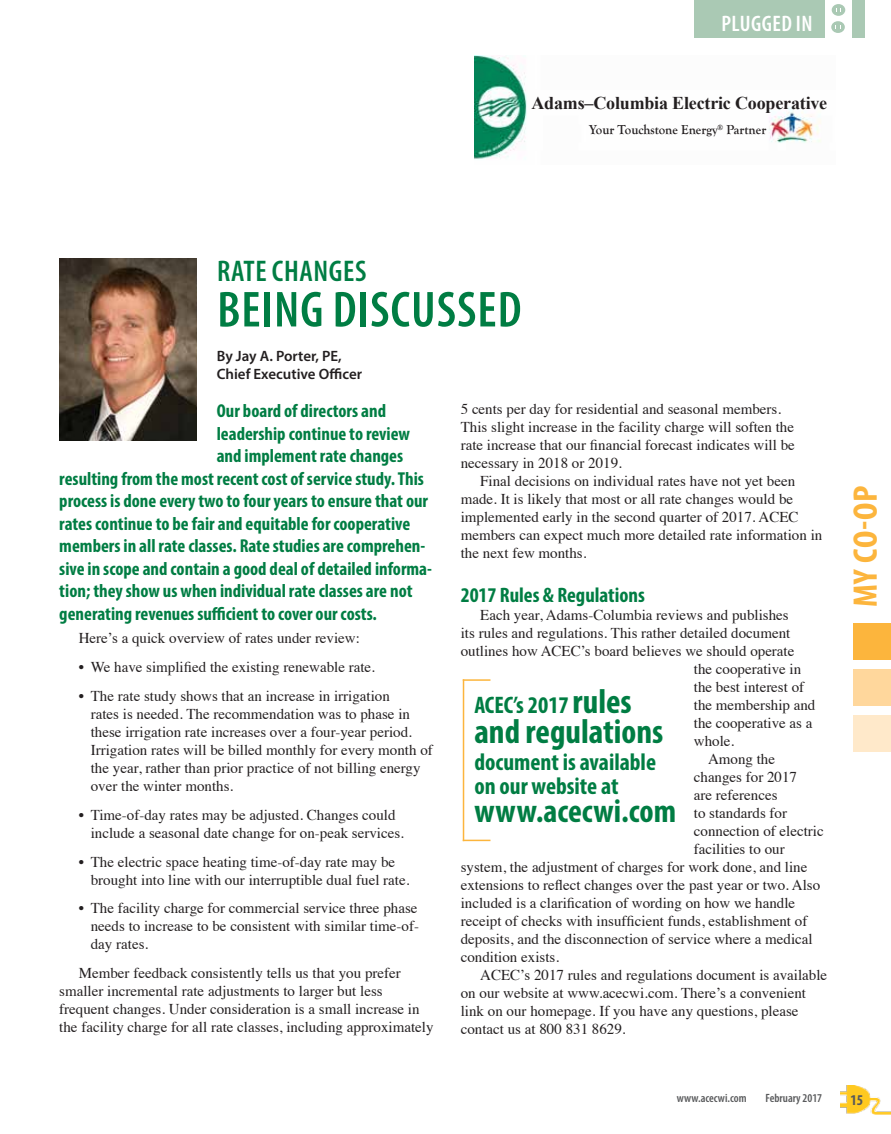
<style>
.page{position:relative;width:891px;height:1134px;background:#fff}
.page>*{position:absolute;margin:0;border:0;box-sizing:border-box;transform-origin:0 0}
.t1{font:600 condensed 51px "Myriad Pro";letter-spacing:.02em;color:#007d43}
.t2{font:700 condensed 34.5px "Myriad Pro";color:#007d43}
.t3{font:700 condensed 34.2px "Myriad Pro";color:#fcb53d;scale:1.05 1}
.t4{font:700 condensed 33px "Myriad Pro";color:#007d43}
.t5{font:600 condensed 30px "Myriad Pro";letter-spacing:.02em;color:#007d43}
.t6{font:700 condensed 24px/24px "Myriad Pro";color:#007d43}
.t7{font:600 condensed 22.5px "Myriad Pro";letter-spacing:.02em;color:#fff}
.t8{font:700 condensed 21px "Myriad Pro";color:#007d43}
.t9{font:700 condensed 18.75px "Myriad Pro";color:#007d43}
.t10{font:700 18px "Times New Roman";letter-spacing:-.01em;color:#231f20}
.t11{font:15px/18px "Times";color:#231f20}
.t12{font:600 15px/18px "Myriad Pro";color:#231f20}
.t13{font:700 condensed 15px "Myriad Pro";color:#58595b}
.t14{font:700 13.5px "Goudy Old Style T";color:#231f20;scale:.95 1}
.t15{font:600 condensed 12px "Myriad Pro";color:#58595b}
.s1{font-size:34.5px}
</style>
<div class="page">
<img style="left:841px;top:1085px;width:50px;height:30px">
<div style="left:694px;top:0;width:170px;height:37px;background:#aac9b4"></div>
<div style="left:825px;top:0;width:27px;height:38px;background:#fff"></div>
<div style="left:832px;top:4px;width:13px;height:12px;background:#aac9b4;border-radius:50%"></div>
<div style="left:831px;top:21px;width:14px;height:12px;background:#aac9b4;border-radius:50%"></div>
<div style="left:854px;top:623px;width:37px;height:37px;background:#fcb53d"></div>
<div style="left:854px;top:669px;width:37px;height:37px;background:#ffd79c"></div>
<div style="left:854px;top:715px;width:37px;height:37px;background:#ffe9ca"></div>
<img style="left:474px;top:56px;width:347px;height:104px">
<img style="left:59px;top:259px;width:137px;height:182px">
<hr style="left:463px;top:679px;width:1px;height:162px;background:#fcb53d">
<hr style="left:463px;top:679px;width:27px;height:2px;background:#fcb53d">
<svg style="left:464px;top:840px;width:26px;height:1px"></svg>
<h3 class="t7" style="left:722px;top:9px;width:93px">PLUGGED IN</h3>
<p class="t10" style="left:531px;top:91px;width:297px">Adams–Columbia Electric Cooperative</p>
<p class="t14" style="left:589px;top:122px;width:188px">Your Touchstone Energy<sup>®</sup> Partner</p>
<h3 class="t5" style="left:217px;top:253px;width:151px">RATE CHANGES</h3>
<h1 class="t1" style="left:217px;top:278px;width:306px">BEING DISCUSSED</h1>
<p class="t12" style="left:217px;top:347px;width:147px">By Jay A. Porter, PE,<br>Chief Executive Officer</p>
<p class="t9" style="left:217px;top:399px;width:171px">Our board of directors and</p>
<p class="t9" style="left:217px;top:422px;width:195px">leadership continue to review</p>
<p class="t9" style="left:217px;top:444px;width:188px">and implement rate changes</p>
<p class="t9" style="left:59px;top:467px;width:366px">resulting from the most recent cost of service study. This</p>
<p class="t9" style="left:59px;top:489px;width:370px">process is done every two to four years to ensure that our</p>
<p class="t9" style="left:59px;top:512px;width:352px">rates continue to be fair and equitable for cooperative</p>
<p class="t9" style="left:59px;top:534px;width:368px">members in all rate classes. Rate studies are comprehen-</p>
<p class="t9" style="left:59px;top:557px;width:374px">sive in scope and contain a good deal of detailed informa-</p>
<p class="t9" style="left:59px;top:579px;width:355px">tion; they show us when individual rate classes are not</p>
<p class="t9" style="left:59px;top:602px;width:319px">generating revenues sufficient to cover our costs.</p>
<p class="t11" style="left:79px;top:628px;width:283px">Here’s a quick overview of rates under review:</p>
<p class="t11" style="left:79px;top:657px;width:298px">• We have simplified the existing renewable rate.</p>
<p class="t11" style="left:91px;top:686px;width:344px;text-indent:-12px">• The rate study shows that an increase in irrigation<br>rates is needed. The recommendation was to phase in these irrigation rate increases over a four-year period.<br>Irrigation rates will be billed monthly for every month of the year, rather than prior practice of not billing energy over the winter months.</p>
<p class="t11" style="left:91px;top:805px;width:315px;text-indent:-12px">• Time-of-day rates may be adjusted. Changes could include a seasonal date change for on-peak services.</p>
<p class="t11" style="left:91px;top:851px;width:320px;text-indent:-12px">• The electric space heating time-of-day rate may be brought into line with our interruptible dual fuel rate.</p>
<p class="t11" style="left:91px;top:898px;width:330px;text-align:justify;text-indent:-12px">• The facility charge for commercial service three phase needs to increase to be consistent with similar time-of&shy;day rates.</p>
<p class="t11" style="left:59px;top:963px;width:376px;text-indent:20px">Member feedback consistently tells us that you prefer smaller incremental rate adjustments to larger but less frequent changes. Under consideration is a small increase in the facility charge for all rate classes, including approximately</p>
<p class="t11" style="left:461px;top:399px;width:336px">5 cents per day for residential and seasonal members.<br>This slight increase in the facility charge will soften the rate increase that our financial forecast indicates will be necessary in 2018 or 2019.</p>
<p class="t11" style="left:461px;top:471px;width:363px;text-indent:20px">Final decisions on individual rates have not yet been made. It is likely that most or all rate changes would be implemented early in the second quarter of 2017. ACEC members can expect much more detailed rate information in the next few months.</p>
<h3 class="t8" style="left:461px;top:582px;width:186px">2017 Rules &amp; Regulations</h3>
<p class="t11" style="left:480px;top:604px;width:310px">Each year, Adams-Columbia reviews and publishes</p>
<p class="t11" style="left:461px;top:622px;width:331px">its rules and regulations. This rather detailed document</p>
<p class="t11" style="left:461px;top:640px;width:335px">outlines how ACEC’s board believes we should operate</p>
<p class="t11" style="left:694px;top:658px;width:109px">the cooperative in</p>
<p class="t11" style="left:694px;top:676px;width:112px">the best interest of</p>
<p class="t11" style="left:694px;top:694px;width:123px">the membership and</p>
<p class="t11" style="left:694px;top:712px;width:120px">the cooperative as a</p>
<p class="t11" style="left:694px;top:730px;width:42px">whole.</p>
<p class="t11" style="left:708px;top:748px;width:69px">Among the</p>
<p class="t11" style="left:694px;top:766px;width:105px">changes for 2017</p>
<p class="t11" style="left:694px;top:784px;width:85px">are references</p>
<p class="t11" style="left:694px;top:802px;width:95px">to standards for</p>
<p class="t11" style="left:694px;top:820px;width:131px">connection of electric</p>
<p class="t11" style="left:694px;top:838px;width:92px">facilities to our</p>
<p class="t11" style="left:461px;top:856px;width:348px">system, the adjustment of charges for work done, and line</p>
<p class="t11" style="left:461px;top:874px;width:361px">extensions to reflect changes over the past year or two. Also</p>
<p class="t11" style="left:461px;top:892px;width:336px">included is a clarification of wording on how we handle</p>
<p class="t11" style="left:461px;top:910px;width:348px">receipt of checks with insufficient funds, establishment of</p>
<p class="t11" style="left:461px;top:928px;width:354px">deposits, and the disconnection of service where a medical</p>
<p class="t11" style="left:461px;top:946px;width:100px">condition exists.</p>
<p class="t11" style="left:480px;top:964px;width:349px">ACEC’s 2017 rules and regulations document is available</p>
<p class="t11" style="left:461px;top:982px;width:347px">on our website at www.acecwi.com. There’s a convenient</p>
<p class="t11" style="left:461px;top:1000px;width:339px">link on our homepage. If you have any questions, please</p>
<p class="t11" style="left:461px;top:1018px;width:166px">contact us at 800 831 8629.</p>
<h3 class="t6" style="left:474px;top:693px;width:159px">ACEC’s 2017 <span class="s1">rules</span></h3>
<h2 class="t2" style="left:474px;top:710px;width:190px">and regulations</h2>
<h3 class="t6" style="left:474px;top:750px;width:183px">document is available on our website at</h3>
<h3 class="t4" style="left:474px;top:790px;width:203px">www.acecwi.com</h3>
<h3 class="t3" style="left:844px;top:607px;width:117px;rotate:-90deg">MY CO-OP</h3>
<p class="t15" style="left:677px;top:1091px;width:71px">www.acecwi.com</p>
<p class="t15" style="left:766px;top:1091px;width:58px">February 2017</p>
<p class="t13" style="left:850px;top:1090px;width:14px">15</p>
</div>
